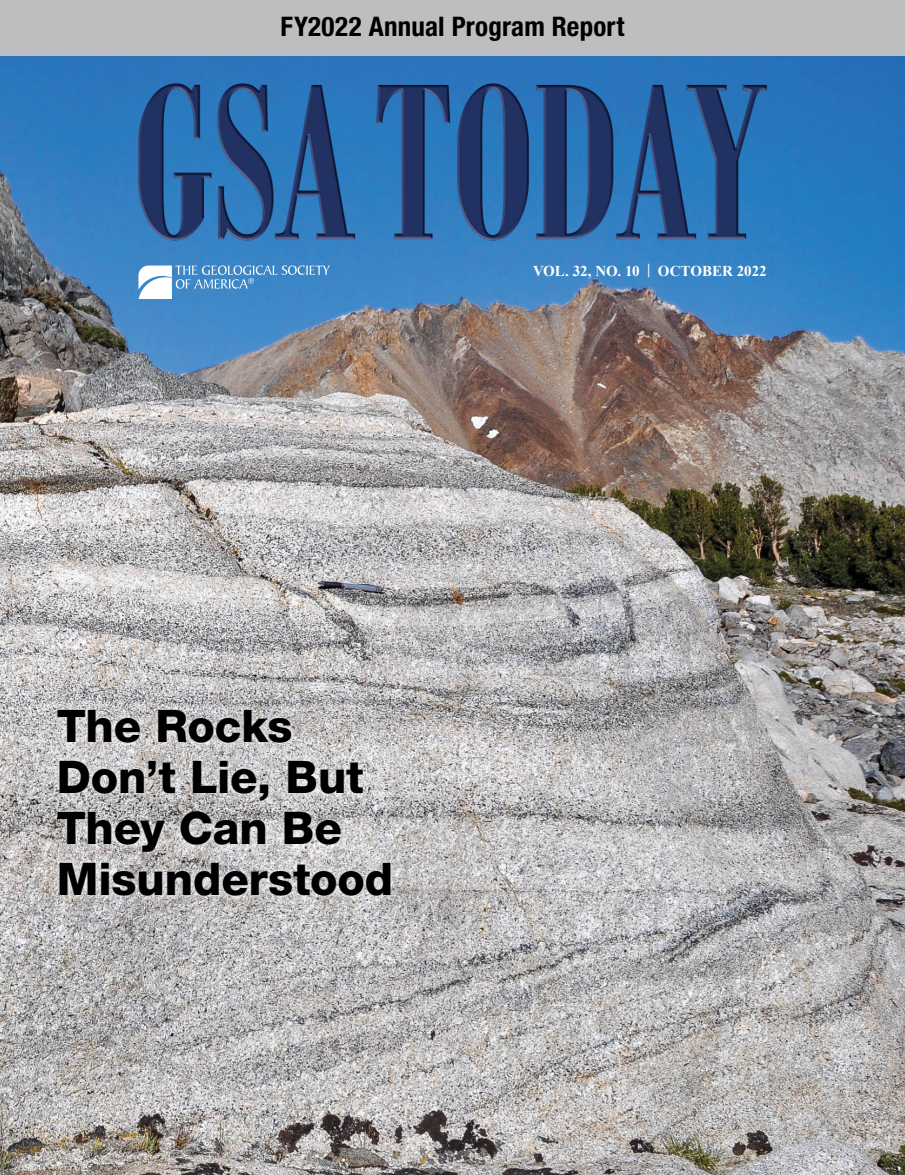
<style>
.page{position:relative;width:905px;height:1175px;background:#fff}
.page>*{position:absolute;margin:0;border:0;box-sizing:border-box;transform-origin:0 0}
.Cover_Text{font:800 45px/51px "Helvetica Neue LT Std";letter-spacing:-.005em;color:#000}
.t1{font:700 condensed 27px "Helvetica Neue LT Std";letter-spacing:.005em;color:#000}
.t2{font:700 15px "Times New Roman";letter-spacing:-.005em;color:#fff}
</style>
<div class="page">
<img style="left:0;top:256px;width:904px;height:918px">
<div style="left:0;top:0;width:904px;height:55px;background:#bcbec0"></div>
<svg style="left:138px;top:265px;width:192px;height:34px"></svg>
<img style="left:0;top:55px;width:904px;height:201px">
<div style="left:49px;top:701px;width:350px;height:203px;background:#fff;opacity:.75"></div>
<p class="t1" style="left:280px;top:10px;width:345px">FY2022 Annual Program Report</p>
<p class="t2" style="left:533px;top:260px;width:235px">VOL. 32, NO. 10 | OCTOBER 2022</p>
<p class="Cover_Text" style="left:57px;top:700px;width:338px">The Rocks<br>Don’t Lie, But<br>They Can Be<br>Misunderstood</p>
</div>
